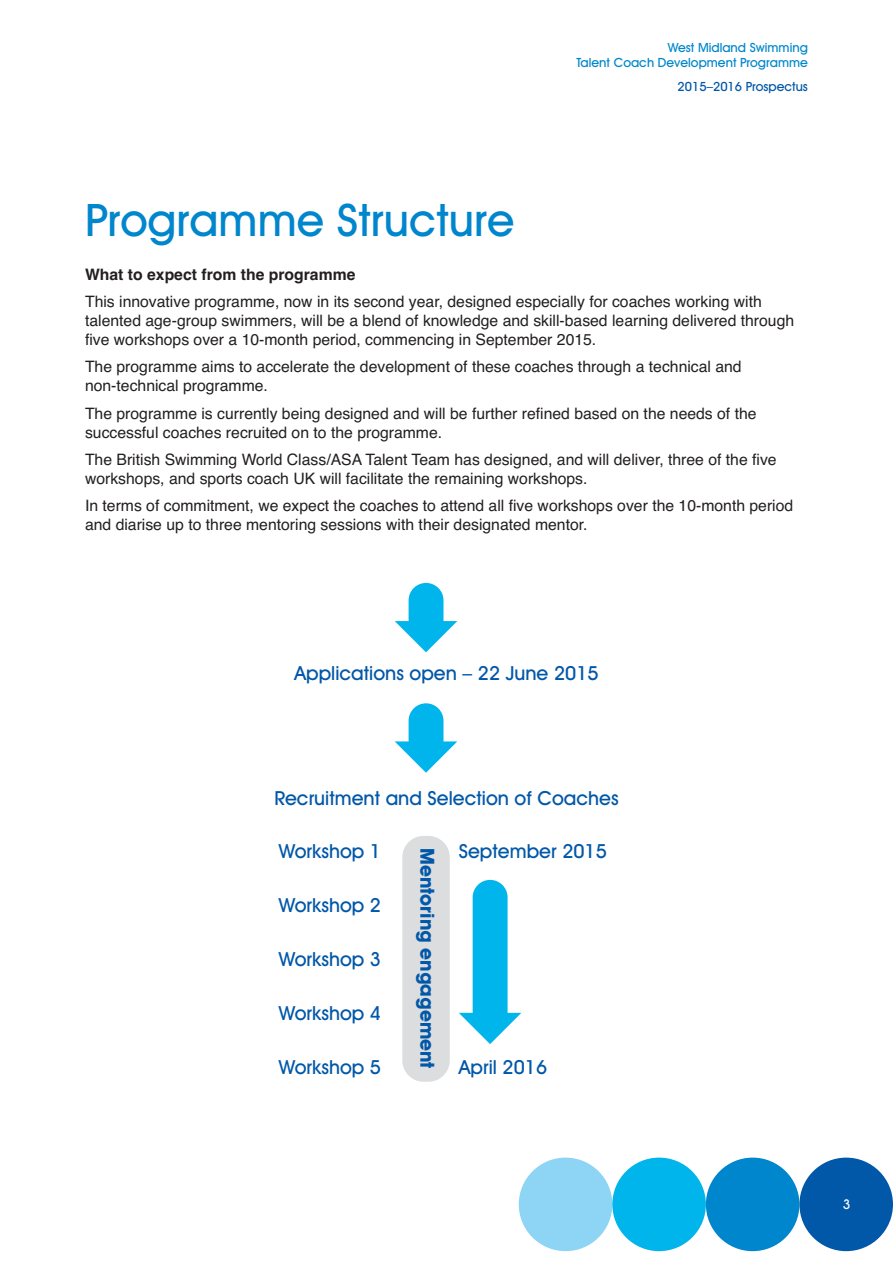
<style>
.page{position:relative;width:893px;height:1263px;background:#fff}
.page>*{position:absolute;margin:0;border:0;box-sizing:border-box;transform-origin:0 0}
.t1{font:500 45px "Avant Garde IT Cby BT";color:#0086cc}
.t2{font:500 19.5px "Avant Garde IT Cby BT";color:#0157a8}
.t3{font:700 19.5px "Avant Garde IT Cby BT";color:#0157a8}
.t4{font:15.75px/18.9px "Helvetica";color:#231f20}
.t5{font:700 15.75px "Helvetica";color:#231f20}
.t6{font:500 13.5px "Avant Garde IT Cby BT";color:#fff}
.t7{font:500 12.75px/15.3px "Avant Garde IT Cby BT";color:#0086cc;text-align:right}
.t8{font:500 12.75px "Avant Garde IT Cby BT";color:#0157a8}
</style>
<div class="page">
<div style="left:402px;top:836px;width:48px;height:246px;background:#dcdddf;border-radius:21px"></div>
<div style="left:519px;top:1157px;width:93px;height:94px;background:#8dd4f5;border-radius:50%"></div>
<div style="left:612px;top:1157px;width:94px;height:94px;background:#00b4ec;border-radius:50%"></div>
<div style="left:706px;top:1157px;width:93px;height:94px;background:#0086cc;border-radius:50%"></div>
<div style="left:799px;top:1157px;width:94px;height:94px;background:#0157a8;border-radius:50%"></div>
<div style="left:409px;top:583px;width:34px;height:54px;background:#00b4ec;border-radius:17px"></div>
<svg style="left:395px;top:621px;width:62px;height:31px"></svg>
<div style="left:409px;top:703px;width:34px;height:54px;background:#00b4ec;border-radius:17px"></div>
<svg style="left:395px;top:741px;width:62px;height:32px"></svg>
<div style="left:473px;top:880px;width:35px;height:149px;background:#00b4ec;border-radius:17px"></div>
<svg style="left:459px;top:1013px;width:62px;height:31px"></svg>
<p class="t7" style="left:576px;top:40px;width:233px">West Midland Swimming<br>Talent Coach Development Programme</p>
<p class="t8" style="left:677px;top:82px;width:132px">2015–2016 Prospectus</p>
<h1 class="t1" style="left:85px;top:204px;width:431px">Programme Structure</h1>
<p class="t5" style="left:85px;top:265px;width:272px">What to expect from the programme</p>
<p class="t4" style="left:85px;top:292px;width:711px">This innovative programme, now in its second year, designed especially for coaches working with talented age-group swimmers, will be a blend of knowledge and skill-based learning delivered through five workshops over a 10-month period, commencing in September 2015.</p>
<p class="t4" style="left:85px;top:357px;width:658px">The programme aims to accelerate the development of these coaches through a technical and non-technical programme.</p>
<p class="t4" style="left:85px;top:404px;width:673px">The programme is currently being designed and will be further refined based on the needs of the successful coaches recruited on to the programme.</p>
<p class="t4" style="left:85px;top:450px;width:693px">The British Swimming World Class/ASA Talent Team has designed, and will deliver, three of the five workshops, and sports coach UK will facilitate the remaining workshops.</p>
<p class="t4" style="left:85px;top:496px;width:710px">In terms of commitment, we expect the coaches to attend all five workshops over the 10-month period and diarise up to three mentoring sessions with their designated mentor.</p>
<p class="t2" style="left:294px;top:666px;width:306px">Applications open – 22 June 2015</p>
<p class="t2" style="left:274px;top:791px;width:346px">Recruitment and Selection of Coaches</p>
<p class="t2" style="left:279px;top:844px;width:104px">Workshop 1</p>
<p class="t2" style="left:459px;top:844px;width:150px">September 2015</p>
<p class="t3" style="left:434px;top:848px;width:222px;rotate:90deg">Mentoring engagement</p>
<p class="t2" style="left:279px;top:898px;width:104px">Workshop 2</p>
<p class="t2" style="left:279px;top:952px;width:104px">Workshop 3</p>
<p class="t2" style="left:279px;top:1006px;width:104px">Workshop 4</p>
<p class="t2" style="left:279px;top:1060px;width:104px">Workshop 5</p>
<p class="t2" style="left:459px;top:1060px;width:90px">April 2016</p>
<p class="t6" style="left:843px;top:1199px;width:9px">3</p>
</div>
